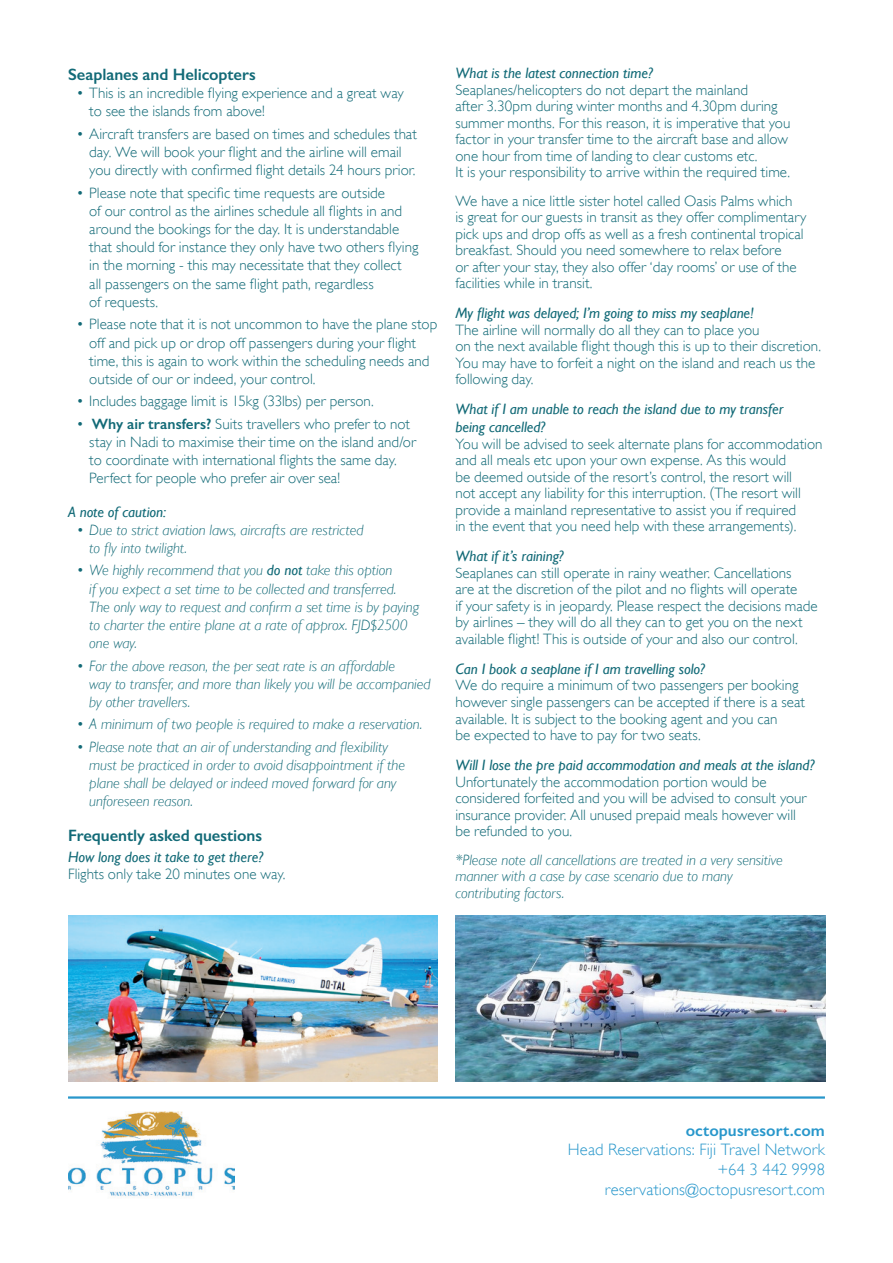
<style>
.page{position:relative;width:893px;height:1263px;background:#fff}
.page>*{position:absolute;margin:0;border:0;box-sizing:border-box;transform-origin:0 0}
.t1{font:300 16.5px/19.8px "Gill Sans";letter-spacing:.005em;color:#2897cb;text-align:right}
.t2{font:600 16.5px "Gill Sans";letter-spacing:-.005em;color:#126a77}
.t3{font:600 16.5px "Gill Sans";letter-spacing:.005em;color:#2897cb}
.t4{font:300 15px/16.5px "Gill Sans";color:#126a77}
.t5{font:italic 300 15px/18.1px "Gill Sans";letter-spacing:-.005em;color:#126a77}
.t6{font:italic 15px/18px "Gill Sans";color:#126a77}
.s1{font-weight:600}
.s2{font-weight:400}
</style>
<div class="page">
<img style="left:68px;top:1112px;width:166px;height:85px">
<hr style="left:68px;top:1096px;width:757px;height:3px;background:#2897cb">
<img style="left:455px;top:916px;width:370px;height:165px">
<img style="left:68px;top:916px;width:369px;height:165px">
<p class="t2" style="left:68px;top:64px;width:189px">Seaplanes and Helicopters</p>
<p class="t4" style="left:89px;top:84px;width:316px;line-height:18.1px;text-indent:-13px">• This is an incredible flying experience and a great way to see the islands from above!</p>
<p class="t4" style="left:89px;top:125px;width:329px;line-height:18.1px;text-indent:-13px">• Aircraft transfers are based on times and schedules that day. We will book your flight and the airline will email you directly with confirmed flight details 24 hours prior.</p>
<p class="t4" style="left:89px;top:184px;width:331px;line-height:18.1px;text-indent:-13px">• Please note that specific time requests are outside<br>of our control as the airlines schedule all flights in and around the bookings for the day. It is understandable that should for instance they only have two others flying in the morning - this may necessitate that they collect<br>all passengers on the same flight path, regardless<br>of requests.</p>
<p class="t4" style="left:89px;top:315px;width:350px;line-height:18.1px;text-indent:-13px">• Please note that it is not uncommon to have the plane stop off and pick up or drop off passengers during your flight time, this is again to work within the scheduling needs and outside of our or indeed, your control.</p>
<p class="t4" style="left:77px;top:393px;width:299px">• Includes baggage limit is 15kg (33lbs) per person.</p>
<p class="t4" style="left:89px;top:415px;width:328px;line-height:18.1px;text-indent:-13px">• <span class="s1">Why air transfers?</span> Suits travellers who prefer to not stay in Nadi to maximise their time on the island and/or to coordinate with international flights the same day.<br>Perfect for people who prefer air over sea!</p>
<p class="t6" style="left:68px;top:502px;width:99px">A note of caution:</p>
<p class="t5" style="left:89px;top:521px;width:276px;text-indent:-13px">• Due to strict aviation laws, aircrafts are restricted to fly into twilight.</p>
<p class="t5" style="left:89px;top:561px;width:331px;text-indent:-13px">• We highly recommend that you <span class="s2">do not</span> take this option<br>if you expect a set time to be collected and transferred.<br>The only way to request and confirm a set time is by paying to charter the entire plane at a rate of approx. FJD$2500 one way.</p>
<p class="t5" style="left:89px;top:656px;width:343px;text-indent:-13px">• For the above reason, the per seat rate is an affordable<br>way to transfer, and more than likely you will be accompanied by other travellers.</p>
<p class="t5" style="left:77px;top:715px;width:347px">• A minimum of two people is required to make a reservation.</p>
<p class="t5" style="left:89px;top:738px;width:317px;text-indent:-13px">• Please note that an air of understanding and flexibility must be practiced in order to avoid disappointment if the plane shall be delayed or indeed moved forward for any unforeseen reason.</p>
<p class="t2" style="left:68px;top:825px;width:195px">Frequently asked questions</p>
<p class="t6" style="left:68px;top:848px;width:197px">How long does it take to get there?</p>
<p class="t4" style="left:68px;top:865px;width:219px">Flights only take 20 minutes one way.</p>
<p class="t6" style="left:455px;top:64px;width:199px">What is the latest connection time?</p>
<p class="t4" style="left:455px;top:82px;width:336px">Seaplanes/helicopters do not depart the mainland<br>after 3.30pm during winter months and 4.30pm during summer months. For this reason, it is imperative that you factor in your transfer time to the aircraft base and allow one hour from time of landing to clear customs etc.<br>It is your responsibility to arrive within the required time.</p>
<p class="t4" style="left:455px;top:193px;width:352px">We have a nice little sister hotel called Oasis Palms which<br>is great for our guests in transit as they offer complimentary pick ups and drop offs as well as a fresh continental tropical breakfast. Should you need somewhere to relax before<br>or after your stay, they also offer ‘day rooms’ or use of the facilities while in transit.</p>
<p class="t6" style="left:455px;top:304px;width:300px">My flight was delayed; I’m going to miss my seaplane!</p>
<p class="t4" style="left:455px;top:322px;width:367px">The airline will normally do all they can to place you<br>on the next available flight though this is up to their discretion.<br>You may have to forfeit a night on the island and reach us the following day.</p>
<p class="t6" style="left:455px;top:400px;width:329px">What if I am unable to reach the island due to my transfer being cancelled?</p>
<p class="t4" style="left:455px;top:436px;width:369px">You will be advised to seek alternate plans for accommodation and all meals etc upon your own expense. As this would<br>be deemed outside of the resort’s control, the resort will<br>not accept any liability for this interruption. (The resort will provide a mainland representative to assist you if required<br>in the event that you need help with these arrangements).</p>
<p class="t6" style="left:455px;top:547px;width:110px">What if it’s raining?</p>
<p class="t4" style="left:455px;top:565px;width:364px">Seaplanes can still operate in rainy weather. Cancellations<br>are at the discretion of the pilot and no flights will operate<br>if your safety is in jeopardy. Please respect the decisions made by airlines – they will do all they can to get you on the next available flight! This is outside of your and also our control.</p>
<p class="t6" style="left:455px;top:660px;width:251px">Can I book a seaplane if I am travelling solo?</p>
<p class="t4" style="left:455px;top:677px;width:351px">We do require a minimum of two passengers per booking however single passengers can be accepted if there is a seat available. It is subject to the booking agent and you can<br>be expected to have to pay for two seats.</p>
<p class="t6" style="left:455px;top:756px;width:361px">Will I lose the pre paid accommodation and meals at the island?</p>
<p class="t4" style="left:455px;top:773px;width:353px">Unfortunately the accommodation portion would be considered forfeited and you will be advised to consult your insurance provider. All unused prepaid meals however will be refunded to you.</p>
<p class="t5" style="left:455px;top:851px;width:329px;line-height:16.5px">*Please note all cancellations are treated in a very sensitive manner with a case by case scenario due to many contributing factors.</p>
<p class="t3" style="left:686px;top:1120px;width:141px">octopusresort.com</p>
<p class="t1" style="left:568px;top:1140px;width:259px">Head Reservations: Fiji Travel Network +64 3 442 9998 reservations@octopusresort.com</p>
</div>
